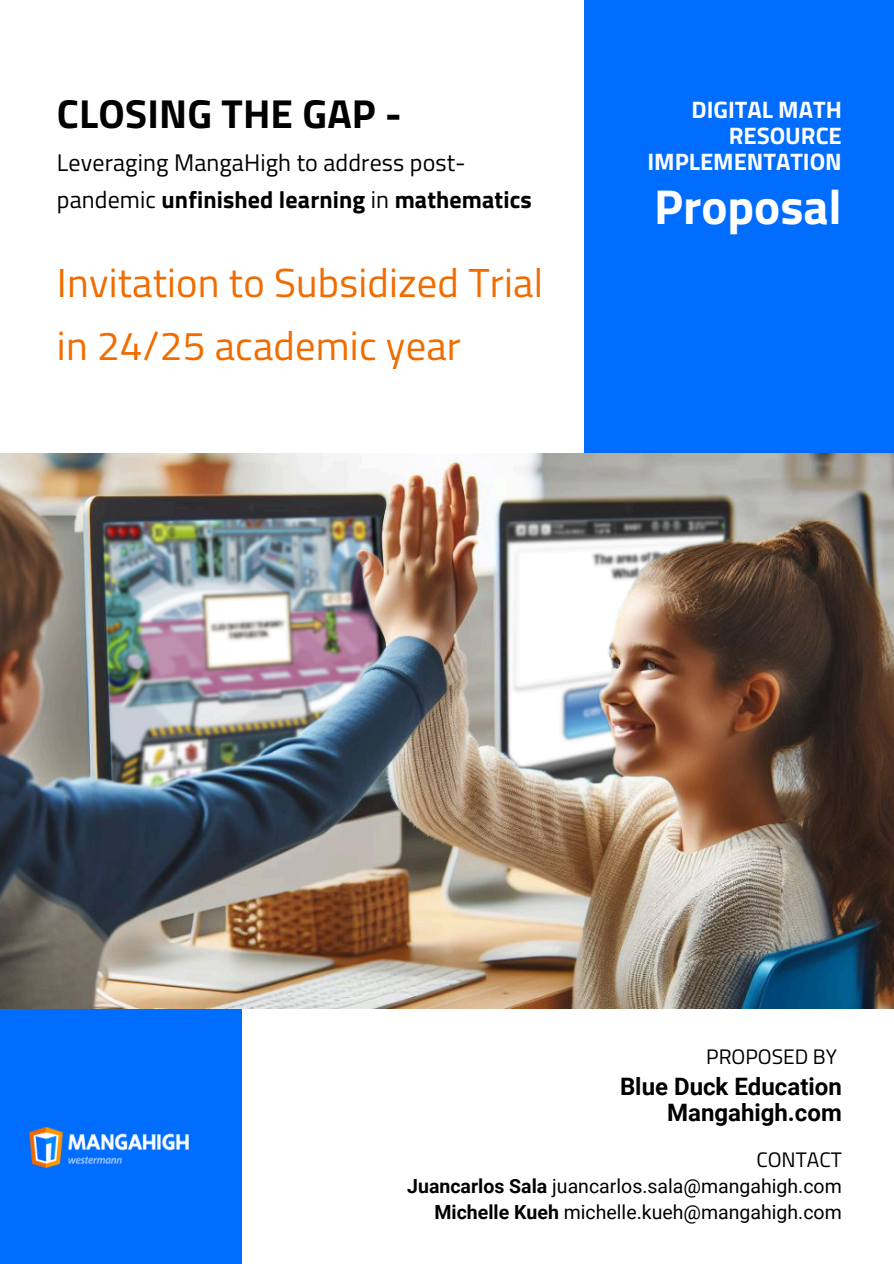
<style>
.page{position:relative;width:894px;height:1264px;background:#fff}
.page>*{position:absolute;margin:0;border:0;box-sizing:border-box;transform-origin:0 0}
.t1{font:700 49.05px "Titillium Web";color:#fefefe}
.t2{font:40.5px/63px "Titillium Web";letter-spacing:.005em;color:#f16c00}
.t3{font:700 40.5px "Titillium Web";letter-spacing:.005em;color:#000}
.t4{font:24px/37.2px "Titillium Web";letter-spacing:.005em;color:#000}
.t5{font:700 24px/25.8px "Roboto";color:#000001;text-align:right}
.t6{font:700 23.85px/25.8px "Titillium Web";color:#fefefe;text-align:right}
.t7{font:21px "Titillium Web";color:#000001}
.t8{font:19.5px "Roboto";color:#000001}
.s1{font-weight:700}
</style>
<div class="page">
<div style="left:0;top:1008px;width:241px;height:255px;background:#006dff"></div>
<div style="left:584px;top:0;width:309px;height:487px;background:#006dff"></div>
<img style="left:0;top:453px;width:893px;height:555px">
<img style="left:30px;top:1127px;width:159px;height:40px">
<p class="t3" style="left:57px;top:82px;width:346px">CLOSING THE GAP -</p>
<p class="t4" style="left:57px;top:143px;width:476px">Leveraging MangaHigh to address post&shy;pandemic <span class="s1">unfinished learning</span> in <span class="s1">mathematics</span></p>
<p class="t2" style="left:57px;top:250px;width:487px">Invitation to Subsidized Trial in 24/25 academic year</p>
<h4 class="t6" style="left:647px;top:96px;width:196px">DIGITAL MATH<br>RESOURCE<br>IMPLEMENTATION</h4>
<h1 class="t1" style="left:654px;top:168px;width:189px">Proposal</h1>
<p class="t7" style="left:706px;top:1040px;width:132px">PROPOSED BY</p>
<h1 class="t5" style="left:619px;top:1074px;width:223px">Blue Duck Education<br>Mangahigh.com</h1>
<h5 class="t7" style="left:756px;top:1142px;width:87px">CONTACT</h5>
<h5 class="t8" style="left:407px;top:1174px;width:436px"><span class="s1">Juancarlos Sala</span> juancarlos.sala@mangahigh.com</h5>
<h3 class="t8" style="left:434px;top:1200px;width:409px"><span class="s1">Michelle Kueh</span> michelle.kueh@mangahigh.com</h3>
</div>
